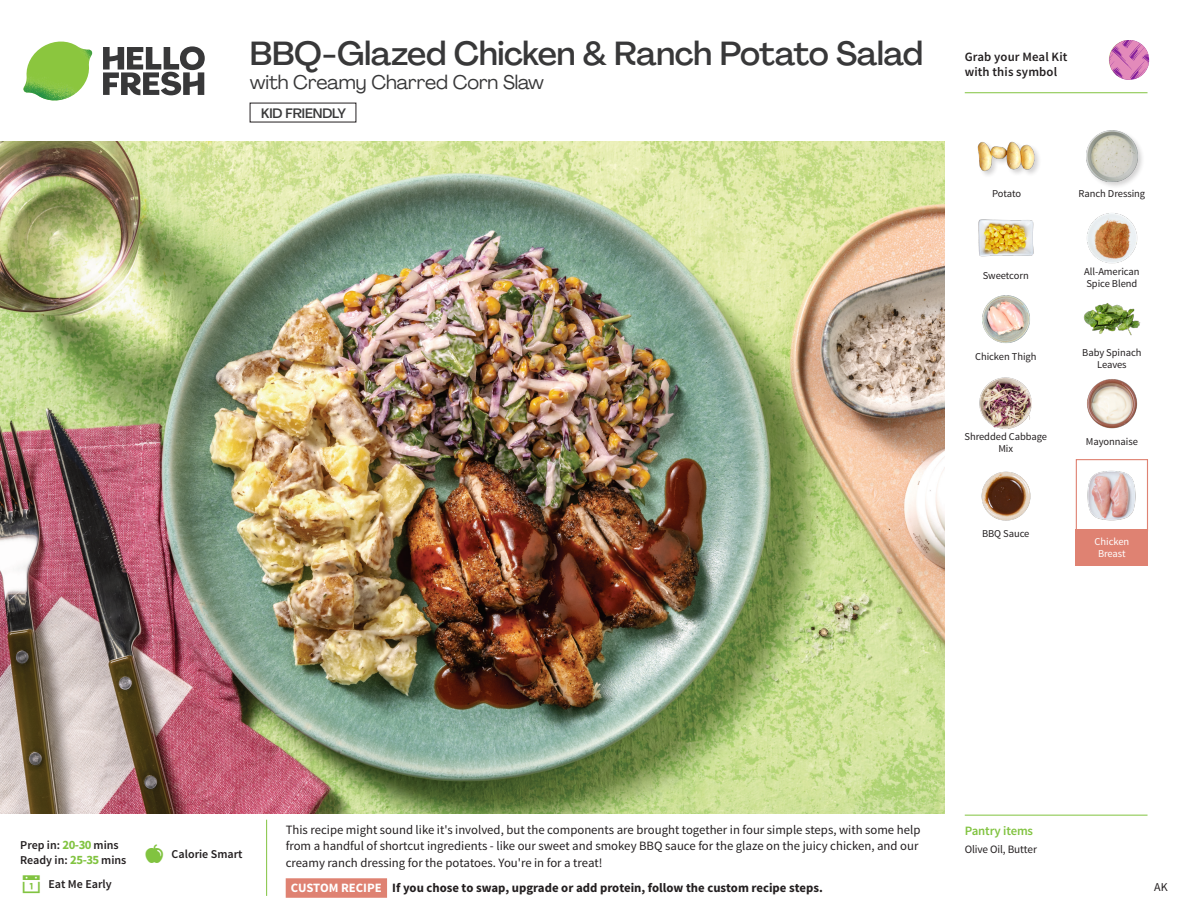
<style>
.page{position:relative;width:1188px;height:918px;background:#fff}
.page>*{position:absolute;margin:0;border:0;box-sizing:border-box;transform-origin:0 0}
._15_Titel_UK{font:500 33px "Agrandir";letter-spacing:-.015em;color:#383839}
._15_Titel_UK-2{font:19.5px "Agrandir";letter-spacing:-.01em;color:#383839}
.t1{font:500 13.5px "Agrandir";letter-spacing:-.01em;color:#383839}
.Step_6_Text_AU{font:12.75px/16.5px "Source Sans Pro";color:#231f20}
.Step_6_Text_AU-2{font:700 12.75px "Source Sans Pro";color:#231f20}
.t2{font:600 12.75px/15px "Source Sans Pro";letter-spacing:.01em;color:#231f20}
._04_Headers_Front{font:600 12.75px "Source Sans Pro";letter-spacing:-.01em;color:#81c340}
._04_Intro{font:600 12px "Source Sans Pro";color:#231f20}
.t3{font:12px "Source Sans Pro";color:#231f20}
._05_Pantry{font:11.25px "Source Sans Pro";letter-spacing:-.01em;color:#231f20}
._18_FRONT_ingredient{font:10.5px/12px "Source Sans Pro";letter-spacing:-.005em;color:#231f20;text-align:center}
._18_FRONT_ingredient-2{font:10.5px/12px "Source Sans Pro";letter-spacing:-.005em;color:#fff;text-align:center}
.s1{font-weight:700;font-size:12.75px;color:#81c340}
.s2{color:#fff}
</style>
<div class="page">
<svg style="left:103px;top:46px;width:102px;height:49px"></svg>
<img style="left:23px;top:42px;width:69px;height:59px">
<svg style="left:266px;top:819px;width:121px;height:79px"></svg>
<img style="left:0;top:142px;width:945px;height:672px">
<div style="left:1076px;top:459px;width:72px;height:72px;border:1px solid #df8272"></div>
<div style="left:1076px;top:529px;width:72px;height:37px;background:#df8272"></div>
<img style="left:1087px;top:470px;width:49px;height:51px">
<img style="left:1083px;top:303px;width:58px;height:33px">
<img style="left:1087px;top:379px;width:51px;height:50px">
<img style="left:980px;top:378px;width:52px;height:51px">
<img style="left:981px;top:471px;width:50px;height:50px">
<img style="left:982px;top:295px;width:48px;height:48px">
<img style="left:978px;top:219px;width:56px;height:38px">
<img style="left:1087px;top:213px;width:51px;height:51px">
<div style="left:977px;top:141px;width:65px;height:37px;background:#231f20;opacity:.2"></div>
<img style="left:977px;top:141px;width:57px;height:37px">
<div style="left:1085px;top:129px;width:60px;height:60px;background:#231f20;opacity:.2"></div>
<img style="left:1086px;top:130px;width:51px;height:51px">
<hr style="left:965px;top:815px;width:183px;height:1px;background:#81c340">
<hr style="left:965px;top:92px;width:183px;height:1px;background:#81c340">
<svg style="left:1091px;top:40px;width:59px;height:54px"></svg>
<p class="_15_Titel_UK" style="left:250px;top:33px;width:675px">BBQ-Glazed Chicken &amp; Ranch Potato Salad</p>
<p class="_15_Titel_UK-2" style="left:250px;top:71px;width:296px">with Creamy Charred Corn Slaw</p>
<p class="t1" style="left:261px;top:105px;width:86px">KID FRIENDLY</p>
<p class="t2" style="left:965px;top:50px;width:104px">Grab your Meal Kit with this symbol</p>
<p class="_18_FRONT_ingredient" style="left:992px;top:188px;width:31px">Potato</p>
<p class="_18_FRONT_ingredient" style="left:1079px;top:188px;width:68px">Ranch Dressing</p>
<p class="_18_FRONT_ingredient" style="left:983px;top:270px;width:48px">Sweetcorn</p>
<p class="_18_FRONT_ingredient" style="left:1084px;top:265px;width:57px;text-align:left">All-American<br>Spice Blend</p>
<p class="_18_FRONT_ingredient" style="left:975px;top:351px;width:63px">Chicken Thigh</p>
<p class="_18_FRONT_ingredient" style="left:1082px;top:346px;width:61px">Baby Spinach<br>Leaves</p>
<p class="_18_FRONT_ingredient" style="left:964px;top:431px;width:84px">Shredded Cabbage<br>Mix</p>
<p class="_18_FRONT_ingredient" style="left:1086px;top:435px;width:54px">Mayonnaise</p>
<p class="_18_FRONT_ingredient" style="left:982px;top:528px;width:49px">BBQ Sauce</p>
<p class="_18_FRONT_ingredient-2" style="left:1095px;top:536px;width:36px">Chicken<br>Breast</p>
<p class="_04_Intro" style="left:20px;top:838px;width:100px">Prep in: <span class="s1">20-30</span> mins</p>
<p class="_04_Intro" style="left:20px;top:853px;width:108px">Ready in: <span class="s1">25-35</span> mins</p>
<p class="_04_Intro" style="left:48px;top:876px;width:65px">Eat Me Early</p>
<p class="_04_Intro" style="left:172px;top:846px;width:72px">Calorie Smart</p>
<p class="Step_6_Text_AU" style="left:286px;top:822px;width:636px">This recipe might sound like it's involved, but the components are brought together in four simple steps, with some help from a handful of shortcut ingredients - like our sweet and smokey BBQ sauce for the glaze on the juicy chicken, and our creamy ranch dressing for the potatoes. You're in for a treat!</p>
<p class="Step_6_Text_AU-2" style="left:291px;top:879px;width:533px"><span class="s2">CUSTOM RECIPE</span> If you chose to swap, upgrade or add protein, follow the custom recipe steps.</p>
<p class="_04_Headers_Front" style="left:965px;top:822px;width:70px">Pantry items</p>
<p class="_05_Pantry" style="left:965px;top:842px;width:74px">Olive Oil, Butter</p>
<p class="t3" style="left:1154px;top:879px;width:15px">AK</p>
</div>
